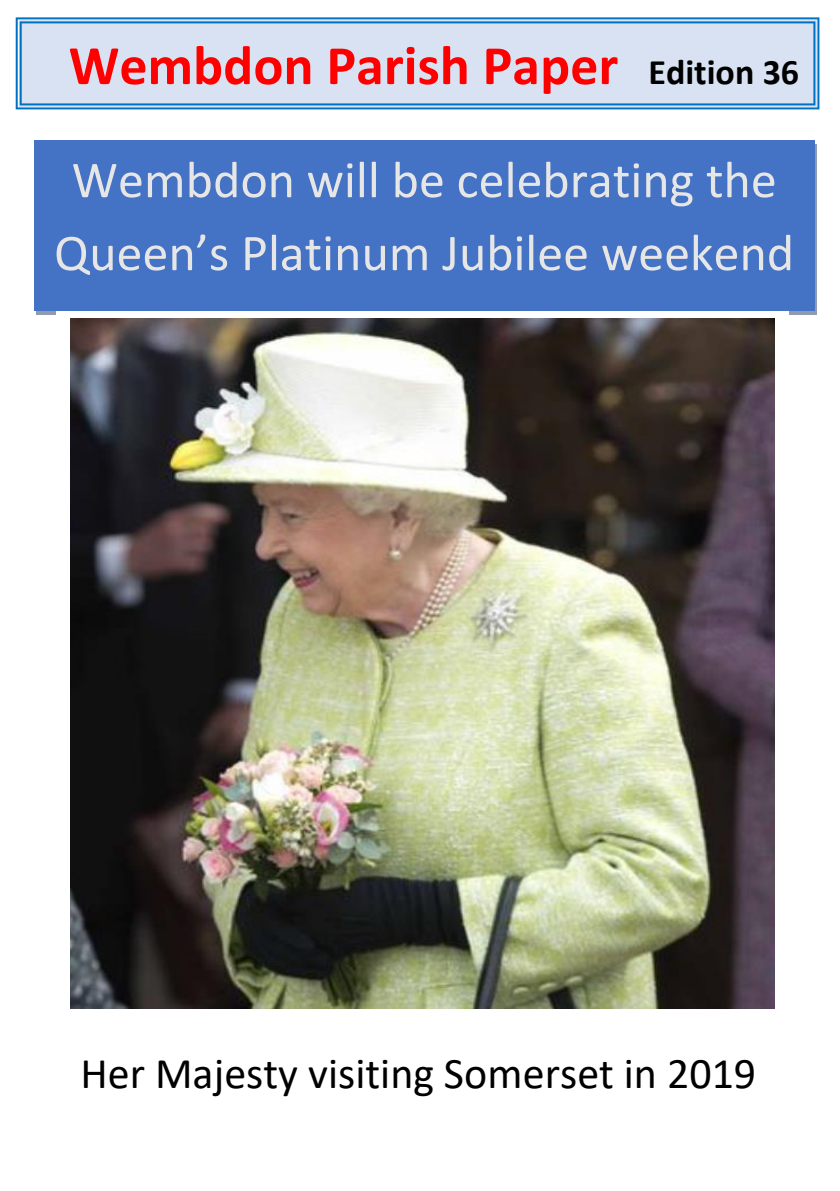
<style>
.page{position:relative;width:840px;height:1191px;background:#fff}
.page>*{position:absolute;margin:0;border:0;box-sizing:border-box;transform-origin:0 0}
.t1{font:700 56px "Calibri";color:#f00}
.t2{font:52px/73px "Calibri";color:#e7e6e6;text-align:center}
.t3{font:44px "Calibri";color:#000}
.s1{font-size:36px;color:#000}
</style>
<div class="page">
<svg style="left:16px;top:17px;width:802px;height:92px;background:#c6d8ee"></svg>
<div style="left:34px;top:140px;width:780px;height:171px;background:#4472c4"></div>
<img style="left:71px;top:318px;width:703px;height:690px">
<p class="t1" style="left:69px;top:42px;width:731px">Wembdon Parish Paper <span class="s1">Edition 36</span></p>
<p class="t2" style="left:54px;top:148px;width:741px">Wembdon will be celebrating the<br>Queen’s Platinum Jubilee weekend</p>
<p class="t3" style="left:80px;top:1054px;width:677px">Her Majesty visiting Somerset in 2019</p>
</div>
